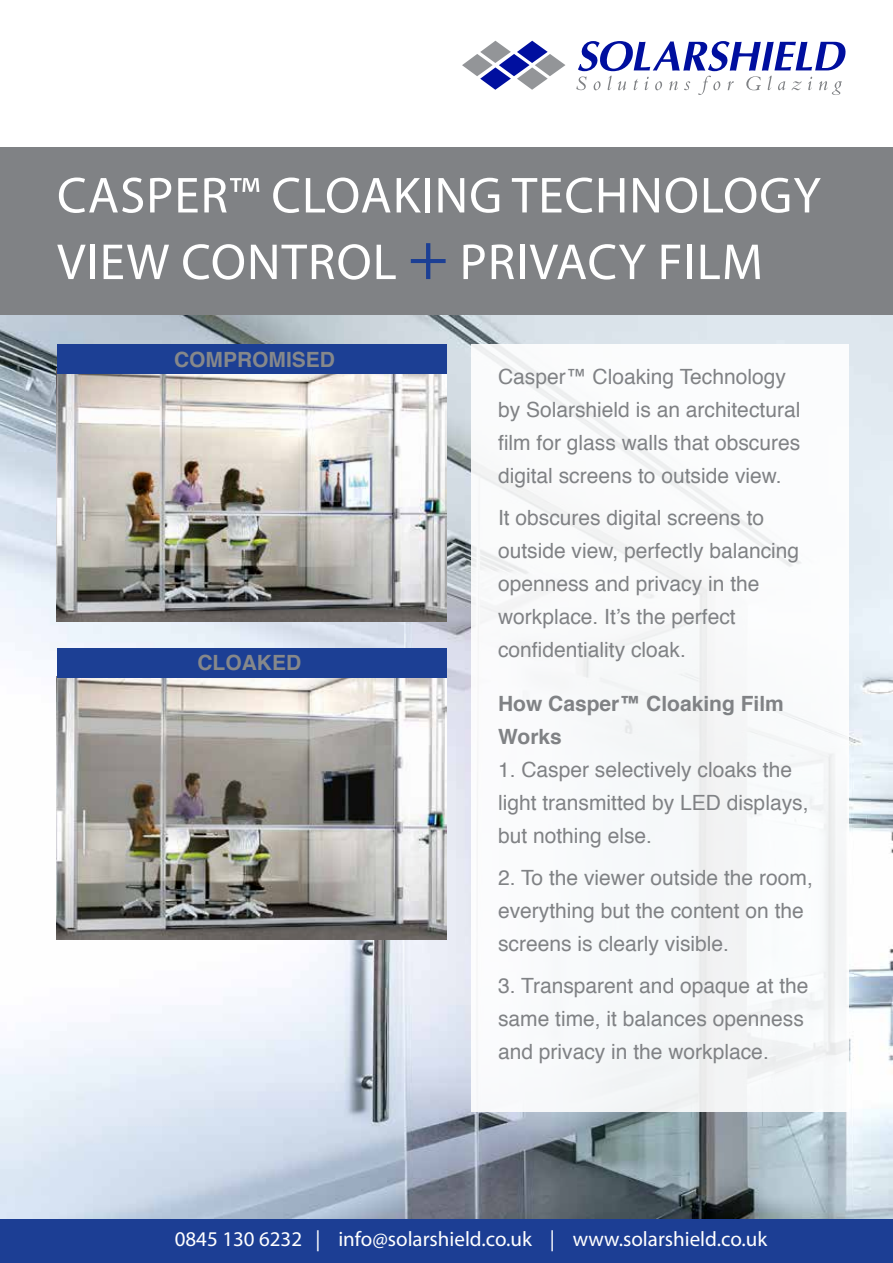
<style>
.page{position:relative;width:893px;height:1263px;background:#fff}
.page>*{position:absolute;margin:0;border:0;box-sizing:border-box;transform-origin:0 0}
.t1{font:51px/66.6px "Myriad Pro";letter-spacing:.02em;color:#fff}
.t2{font:21px/33px "Helvetica";color:#808285}
.t3{font:21px "Myriad Pro";color:#fff}
.t4{font:700 21px/33px "Helvetica";color:#808285}
.t5{font:700 21px "Helvetica";color:#86888a}
.s1{font-size:67.5px;color:#1c3f94}
</style>
<div class="page">
<svg style="left:462px;top:41px;width:103px;height:49px"></svg>
<svg style="left:576px;top:41px;width:269px;height:54px"></svg>
<div style="left:0;top:148px;width:893px;height:168px;background:#808285"></div>
<img style="left:0;top:316px;width:893px;height:904px">
<div style="left:471px;top:345px;width:378px;height:767px;background:#fff"></div>
<img style="left:57px;top:374px;width:389px;height:247px">
<img style="left:57px;top:678px;width:389px;height:261px">
<div style="left:57px;top:345px;width:389px;height:29px;background:#1c3f94"></div>
<div style="left:57px;top:648px;width:389px;height:30px;background:#1c3f94"></div>
<div style="left:0;top:1220px;width:893px;height:43px;background:#1c3e94"></div>
<h1 class="t1" style="left:57px;top:161px;width:765px">CASPER™ CLOAKING TECHNOLOGY<br>VIEW CONTROL <span class="s1">+</span> PRIVACY FILM</h1>
<p class="t5" style="left:174px;top:343px;width:163px">COMPROMISED</p>
<p class="t5" style="left:197px;top:645px;width:105px">CLOAKED</p>
<p class="t2" style="left:498px;top:361px;width:304px">Casper™ Cloaking Technology by Solarshield is an architectural film for glass walls that obscures digital screens to outside view.</p>
<p class="t2" style="left:498px;top:502px;width:303px">It obscures digital screens to outside view, perfectly balancing openness and privacy in the workplace. It’s the perfect confidentiality cloak.</p>
<p class="t4" style="left:498px;top:687px;width:287px">How Casper™ Cloaking Film<br>Works</p>
<p class="t2" style="left:498px;top:753px;width:312px">1. Casper selectively cloaks the light transmitted by LED displays, but nothing else.</p>
<p class="t2" style="left:498px;top:861px;width:316px">2. To the viewer outside the room, everything but the content on the screens is clearly visible.</p>
<p class="t2" style="left:498px;top:969px;width:312px">3. Transparent and opaque at the same time, it balances openness and privacy in the workplace.</p>
<p class="t3" style="left:175px;top:1226px;width:594px">0845 130 6232 | info@solarshield.co.uk | www.solarshield.co.uk</p>
</div>
